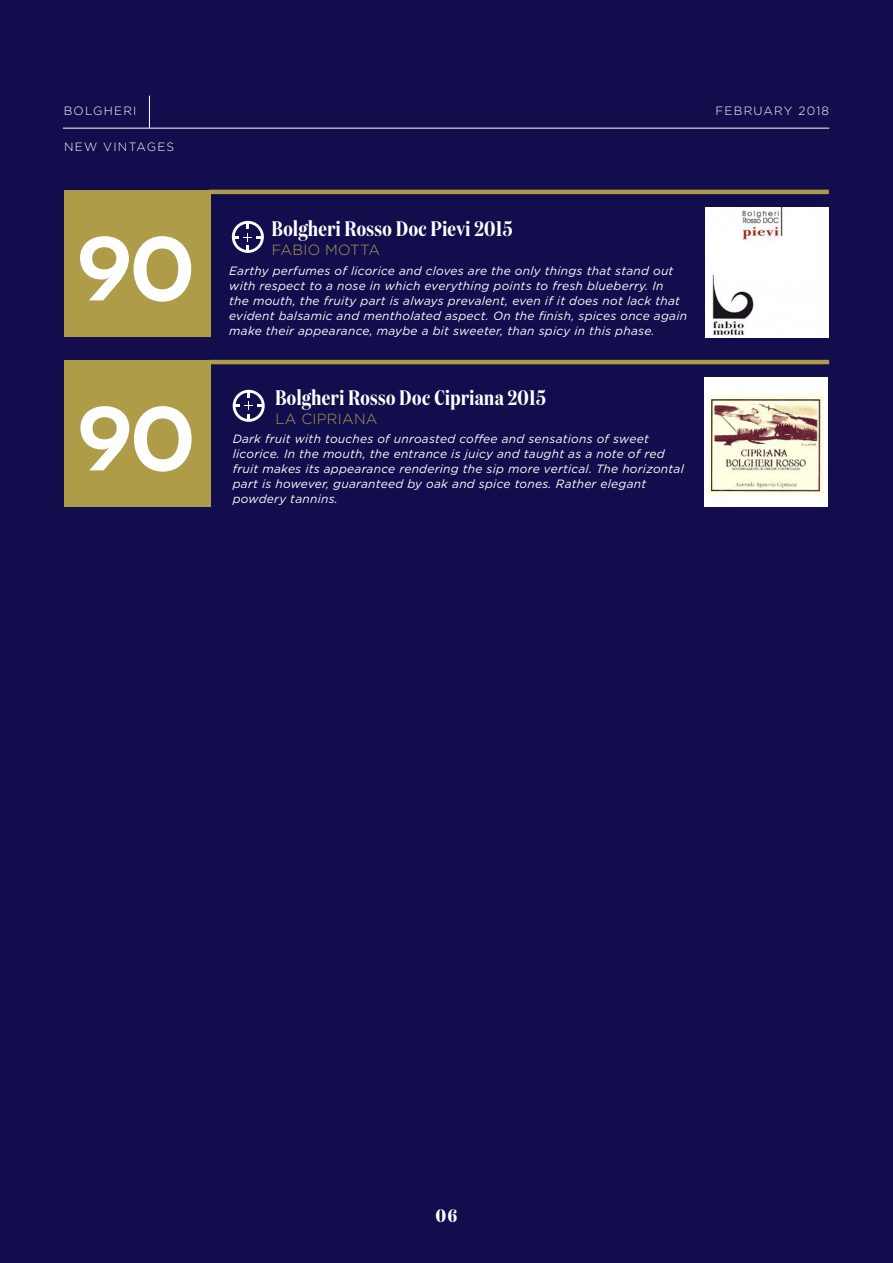
<style>
.page{position:relative;width:893px;height:1263px;background:#120d4d}
.page>*{position:absolute;margin:0;border:0;box-sizing:border-box;transform-origin:0 0}
.t1{font:600 90px "Novecentowide";color:#fff}
.t2{font:600 21px "Domaine Disp Cond";letter-spacing:.02em;color:#fff}
.t3{font:700 18px "Domaine Disp Cond";color:#fff}
.t4{font:300 14.7px "Gotham";letter-spacing:.02em;color:#ae9c49}
.t5{font:italic 12px/15px "Gotham";letter-spacing:.02em;color:#fff}
.t6{font:300 12px "Gotham";letter-spacing:.1em;color:#fff}
</style>
<div class="page">
<hr style="left:63px;top:128px;width:766px;height:1px;background:#fff">
<hr style="left:149px;top:96px;width:1px;height:32px;background:#fff">
<hr style="left:209px;top:190px;width:620px;height:4px;background:#ae9c49">
<div style="left:64px;top:190px;width:147px;height:147px;background:#ae9c49"></div>
<img style="left:705px;top:207px;width:124px;height:130px">
<svg style="left:232px;top:221px;width:32px;height:32px"></svg>
<div style="left:64px;top:360px;width:147px;height:147px;background:#ae9c49"></div>
<hr style="left:209px;top:360px;width:620px;height:4px;background:#ae9c49">
<div style="left:704px;top:377px;width:123px;height:130px;background:#fff"></div>
<img style="left:708px;top:395px;width:115px;height:100px">
<svg style="left:233px;top:390px;width:32px;height:32px"></svg>
<p class="t6" style="left:64px;top:103px;width:74px">BOLGHERI</p>
<p class="t6" style="left:715px;top:103px;width:115px">FEBRUARY 2018</p>
<p class="t6" style="left:64px;top:139px;width:112px">NEW VINTAGES</p>
<p class="t1" style="left:78px;top:214px;width:118px">90</p>
<p class="t1" style="left:78px;top:384px;width:118px">90</p>
<p class="t2" style="left:272px;top:216px;width:242px">Bolgheri Rosso Doc Pievi 2015</p>
<p class="t4" style="left:272px;top:241px;width:110px">FABIO MOTTA</p>
<p class="t5" style="left:229px;top:263px;width:459px">Earthy perfumes of licorice and cloves are the only things that stand out with respect to a nose in which everything points to fresh blueberry. In<br>the mouth, the fruity part is always prevalent, even if it does not lack that evident balsamic and mentholated aspect. On the finish, spices once again make their appearance, maybe a bit sweeter, than spicy in this phase.</p>
<p class="t2" style="left:275px;top:385px;width:272px">Bolgheri Rosso Doc Cipriana 2015</p>
<p class="t4" style="left:275px;top:409px;width:104px">LA CIPRIANA</p>
<p class="t5" style="left:233px;top:431px;width:453px">Dark fruit with touches of unroasted coffee and sensations of sweet licorice. In the mouth, the entrance is juicy and taught as a note of red fruit makes its appearance rendering the sip more vertical. The horizontal part is however, guaranteed by oak and spice tones. Rather elegant powdery tannins.</p>
<p class="t3" style="left:436px;top:1204px;width:23px">06</p>
</div>
